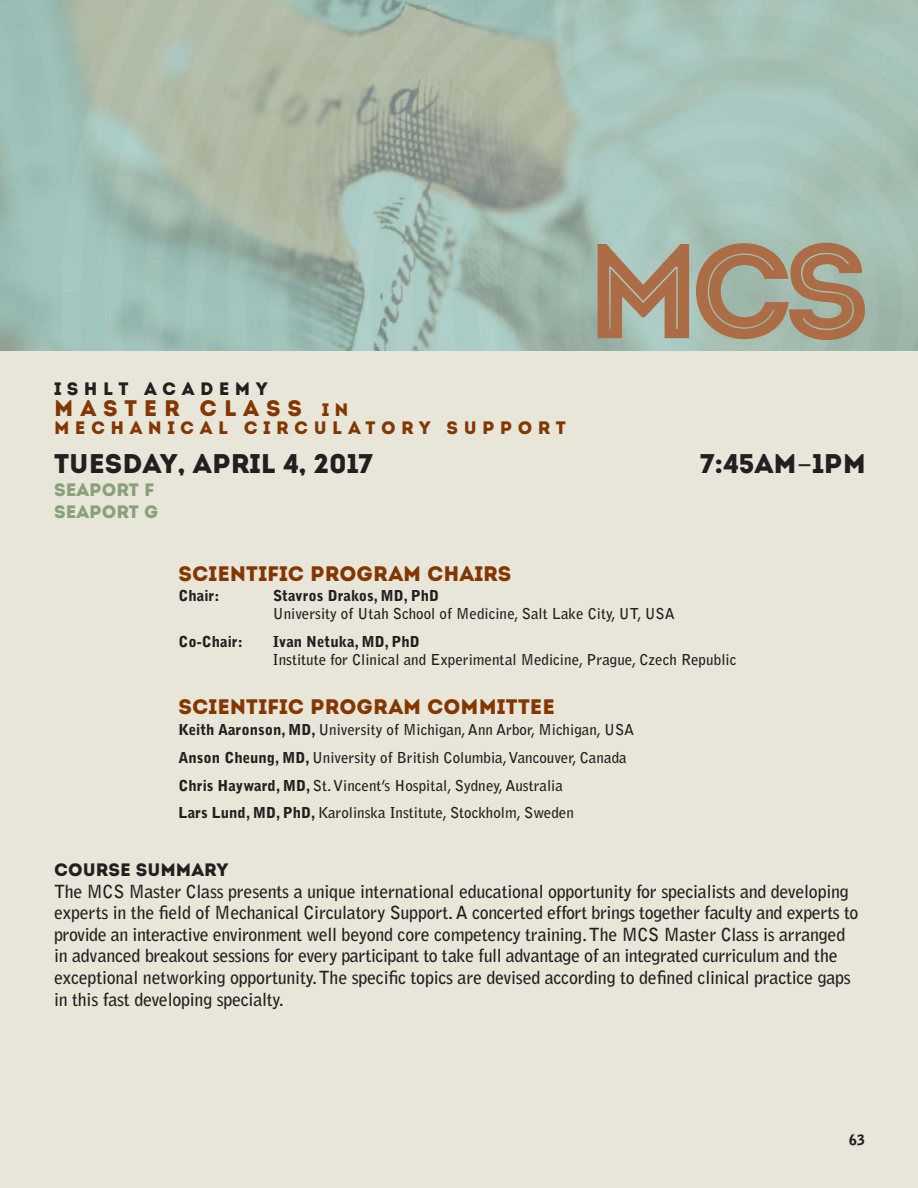
<style>
.page{position:relative;width:918px;height:1188px;background:#e7e6d8}
.page>*{position:absolute;margin:0;border:0;box-sizing:border-box;transform-origin:0 0}
.t1{font:134.1px "Intro Inline";color:#ac6c45}
.t2{font:27px "Intro";color:#231f20}
.t3{font:22.5px "Intro";letter-spacing:.3em;color:#843600}
.t4{font:21px "Intro";color:#843600}
.t5{font:700 18px/21.6px "Bell Gothic Std";letter-spacing:-.015em;color:#231f20}
.t6{font:18px "Intro";letter-spacing:.3em;color:#843600}
.t7{font:18px/22.5px "Intro";color:#88a17b}
.t8{font:18px "Intro";color:#231f20}
.t9{font:18px "Intro";letter-spacing:.3em;color:#231f20}
.t10{font:700 15px/27.8px "Bell Gothic Std";color:#231f20}
.t11{font:900 15px "Bell Gothic Std";color:#231f20}
.t12{font:900 14.25px "Bell Gothic Std";color:#231f20}
.s1{font-size:18px}
.s2{font-family:"Lucida Grande"}
.s3{font-weight:900}
</style>
<div class="page">
<img style="left:0;top:0;width:918px;height:351px">
<h1 class="t1" style="left:586px;top:243px;width:286px">MCS</h1>
<p class="t9" style="left:54px;top:379px;width:215px">ISHLT ACADEMY</p>
<p class="t3" style="left:54px;top:395px;width:296px">MASTER CLASS <span class="s1">IN</span></p>
<p class="t6" style="left:54px;top:418px;width:513px">MECHANICAL CIRCULATORY SUPPORT</p>
<h2 class="t2" style="left:54px;top:448px;width:321px">TUESDAY, APRIL 4, 2017</h2>
<h2 class="t2" style="left:700px;top:448px;width:167px">7:45AM<span class="s2">-</span>1PM</h2>
<p class="t7" style="left:54px;top:478px;width:106px">SEAPORT F<br>SEAPORT G</p>
<p class="t4" style="left:179px;top:561px;width:335px">SCIENTIFIC PROGRAM CHAIRS</p>
<p class="t11" style="left:179px;top:590px;width:42px">Chair:</p>
<p class="t11" style="left:273px;top:590px;width:168px">Stavros Drakos, MD, PhD</p>
<p class="t10" style="left:273px;top:601px;width:403px">University of Utah School of Medicine, Salt Lake City, UT, USA</p>
<p class="t11" style="left:179px;top:636px;width:66px">Co-Chair:</p>
<p class="t11" style="left:273px;top:636px;width:148px">Ivan Netuka, MD, PhD</p>
<p class="t10" style="left:273px;top:647px;width:465px">Institute for Clinical and Experimental Medicine, Prague, Czech Republic</p>
<p class="t4" style="left:179px;top:695px;width:378px">SCIENTIFIC PROGRAM COMMITTEE</p>
<p class="t10" style="left:179px;top:717px;width:457px"><span class="s3">Keith Aaronson, MD,</span> University of Michigan, Ann Arbor, Michigan, USA <span class="s3">Anson Cheung, MD,</span> University of British Columbia, Vancouver, Canada <span class="s3">Chris Hayward, MD,</span> St. Vincent’s Hospital, Sydney, Australia<br><span class="s3">Lars Lund, MD, PhD,</span> Karolinska Institute, Stockholm, Sweden</p>
<p class="t8" style="left:54px;top:859px;width:176px">COURSE SUMMARY</p>
<p class="t5" style="left:54px;top:881px;width:806px">The MCS Master Class presents a unique international educational opportunity for specialists and developing experts in the field of Mechanical Circulatory Support. A concerted effort brings together faculty and experts to provide an interactive environment well beyond core competency training. The MCS Master Class is arranged in advanced breakout sessions for every participant to take full advantage of an integrated curriculum and the exceptional networking opportunity. The specific topics are devised according to defined clinical practice gaps in this fast developing specialty.</p>
<p class="t12" style="left:849px;top:1134px;width:17px">63</p>
</div>
